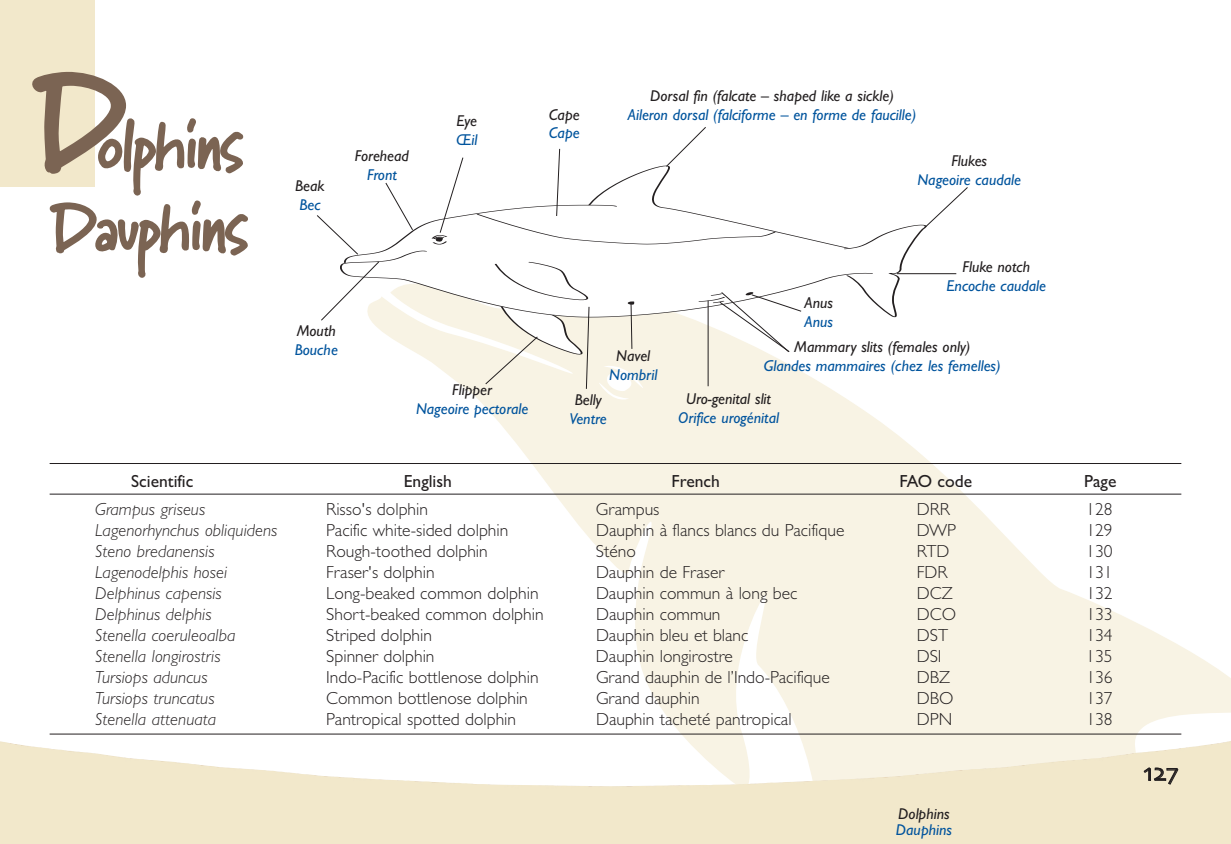
<style>
.page{position:relative;width:1231px;height:844px;background:#fff}
.page>*{position:absolute;margin:0;border:0;box-sizing:border-box;transform-origin:0 0}
.t1{font:700 126px "Marydal";color:#7b6453}
.t2{font:700 63px/82.1px "Marydal";letter-spacing:-.02em;color:#7b6453;text-align:right}
.t3{font:24.5px "Skia";color:#231f20}
.t4{font:300 17.5px "Gill Sans";color:#231f20}
.t5{font:italic 300 17.5px "Gill Sans";letter-spacing:.005em;color:#231f20}
.t6{font:17.5px "Gill Sans";color:#231f20}
.t7{font:italic 15.75px "Gill Sans";color:#01549d}
.t8{font:italic 15.75px "Gill Sans";color:#231f20}
</style>
<div class="page">
<svg style="left:367px;top:405px;width:863px;height:332px;fill:#f8f3e4"></svg>
<hr style="left:50px;top:463px;width:1131px;height:1px;background:#231f20">
<hr style="left:50px;top:493px;width:1131px;height:1px;background:#231f20">
<hr style="left:50px;top:733px;width:1131px;height:1px;background:#231f20">
<svg style="left:317px;top:127px;width:650px;height:278px"></svg>
<h1 class="t1" style="left:37px;top:47px;width:88px">D</h1>
<h2 class="t2" style="left:52px;top:103px;width:197px">olphins<br>Dauphins</h2>
<p class="t8" style="left:295px;top:180px;width:31px">Beak</p>
<p class="t7" style="left:299px;top:199px;width:22px">Bec</p>
<p class="t8" style="left:355px;top:149px;width:56px">Forehead</p>
<p class="t7" style="left:367px;top:168px;width:31px">Front</p>
<p class="t8" style="left:456px;top:115px;width:22px">Eye</p>
<p class="t7" style="left:456px;top:134px;width:23px">Œil</p>
<p class="t8" style="left:297px;top:324px;width:41px">Mouth</p>
<p class="t7" style="left:295px;top:343px;width:45px">Bouche</p>
<p class="t8" style="left:452px;top:383px;width:41px">Flipper</p>
<p class="t7" style="left:416px;top:402px;width:114px">Nageoire pectorale</p>
<p class="t8" style="left:549px;top:108px;width:32px">Cape</p>
<p class="t7" style="left:549px;top:127px;width:32px">Cape</p>
<p class="t8" style="left:650px;top:89px;width:245px">Dorsal fin (falcate – shaped like a sickle)</p>
<p class="t7" style="left:627px;top:108px;width:290px">Aileron dorsal (falciforme – en forme de faucille)</p>
<p class="t8" style="left:951px;top:154px;width:37px">Flukes</p>
<p class="t7" style="left:917px;top:173px;width:105px">Nageoire caudale</p>
<p class="t8" style="left:616px;top:350px;width:35px">Navel</p>
<p class="t7" style="left:609px;top:368px;width:50px">Nombril</p>
<p class="t8" style="left:804px;top:296px;width:30px">Anus</p>
<p class="t7" style="left:804px;top:315px;width:30px">Anus</p>
<p class="t8" style="left:962px;top:260px;width:69px">Fluke notch</p>
<p class="t7" style="left:946px;top:279px;width:101px">Encoche caudale</p>
<p class="t8" style="left:794px;top:340px;width:178px">Mammary slits (females only)</p>
<p class="t7" style="left:763px;top:359px;width:238px">Glandes mammaires (chez les femelles)</p>
<p class="t8" style="left:574px;top:394px;width:28px">Belly</p>
<p class="t7" style="left:569px;top:413px;width:39px">Ventre</p>
<p class="t8" style="left:686px;top:392px;width:86px">Uro-genital slit</p>
<p class="t7" style="left:678px;top:411px;width:102px">Orifice urogénital</p>
<p class="t6" style="left:131px;top:471px;width:64px">Scientific</p>
<p class="t6" style="left:404px;top:471px;width:50px">English</p>
<p class="t6" style="left:671px;top:471px;width:50px">French</p>
<p class="t6" style="left:899px;top:471px;width:74px">FAO code</p>
<p class="t6" style="left:1084px;top:471px;width:34px">Page</p>
<p class="t5" style="left:95px;top:502px;width:112px">Grampus griseus</p>
<p class="t4" style="left:326px;top:502px;width:103px">Risso's dolphin</p>
<p class="t4" style="left:596px;top:502px;width:65px">Grampus</p>
<p class="t4" style="left:916px;top:502px;width:35px">DRR</p>
<p class="t4" style="left:1086px;top:502px;width:28px">128</p>
<p class="t5" style="left:95px;top:523px;width:184px">Lagenorhynchus obliquidens</p>
<p class="t4" style="left:326px;top:523px;width:183px">Pacific white-sided dolphin</p>
<p class="t4" style="left:596px;top:523px;width:250px">Dauphin à flancs blancs du Pacifique</p>
<p class="t4" style="left:916px;top:523px;width:41px">DWP</p>
<p class="t4" style="left:1086px;top:523px;width:28px">129</p>
<p class="t5" style="left:95px;top:544px;width:121px">Steno bredanensis</p>
<p class="t4" style="left:326px;top:544px;width:163px">Rough-toothed dolphin</p>
<p class="t4" style="left:596px;top:544px;width:41px">Sténo</p>
<p class="t4" style="left:916px;top:544px;width:34px">RTD</p>
<p class="t4" style="left:1086px;top:544px;width:28px">130</p>
<p class="t5" style="left:95px;top:565px;width:133px">Lagenodelphis hosei</p>
<p class="t4" style="left:326px;top:565px;width:110px">Fraser's dolphin</p>
<p class="t4" style="left:596px;top:565px;width:130px">Dauphin de Fraser</p>
<p class="t4" style="left:916px;top:565px;width:32px">FDR</p>
<p class="t4" style="left:1086px;top:565px;width:28px">131</p>
<p class="t5" style="left:95px;top:586px;width:128px">Delphinus capensis</p>
<p class="t4" style="left:326px;top:586px;width:214px">Long-beaked common dolphin</p>
<p class="t4" style="left:596px;top:586px;width:203px">Dauphin commun à long bec</p>
<p class="t4" style="left:916px;top:586px;width:37px">DCZ</p>
<p class="t4" style="left:1086px;top:586px;width:28px">132</p>
<p class="t5" style="left:95px;top:607px;width:118px">Delphinus delphis</p>
<p class="t4" style="left:326px;top:607px;width:219px">Short-beaked common dolphin</p>
<p class="t4" style="left:596px;top:607px;width:126px">Dauphin commun</p>
<p class="t4" style="left:916px;top:607px;width:41px">DCO</p>
<p class="t4" style="left:1086px;top:607px;width:28px">133</p>
<p class="t5" style="left:95px;top:628px;width:142px">Stenella coeruleoalba</p>
<p class="t4" style="left:326px;top:628px;width:107px">Striped dolphin</p>
<p class="t4" style="left:596px;top:628px;width:154px">Dauphin bleu et blanc</p>
<p class="t4" style="left:916px;top:628px;width:33px">DST</p>
<p class="t4" style="left:1086px;top:628px;width:28px">134</p>
<p class="t5" style="left:95px;top:649px;width:127px">Stenella longirostris</p>
<p class="t4" style="left:326px;top:649px;width:110px">Spinner dolphin</p>
<p class="t4" style="left:596px;top:649px;width:138px">Dauphin longirostre</p>
<p class="t4" style="left:916px;top:649px;width:26px">DSI</p>
<p class="t4" style="left:1086px;top:649px;width:28px">135</p>
<p class="t5" style="left:95px;top:670px;width:114px">Tursiops aduncus</p>
<p class="t4" style="left:326px;top:670px;width:214px">Indo-Pacific bottlenose dolphin</p>
<p class="t4" style="left:596px;top:670px;width:235px">Grand dauphin de l’Indo-Pacifique</p>
<p class="t4" style="left:916px;top:670px;width:35px">DBZ</p>
<p class="t4" style="left:1086px;top:670px;width:28px">136</p>
<p class="t5" style="left:95px;top:691px;width:121px">Tursiops truncatus</p>
<p class="t4" style="left:326px;top:691px;width:203px">Common bottlenose dolphin</p>
<p class="t4" style="left:596px;top:691px;width:105px">Grand dauphin</p>
<p class="t4" style="left:916px;top:691px;width:38px">DBO</p>
<p class="t4" style="left:1086px;top:691px;width:28px">137</p>
<p class="t5" style="left:95px;top:712px;width:123px">Stenella attenuata</p>
<p class="t4" style="left:326px;top:712px;width:191px">Pantropical spotted dolphin</p>
<p class="t4" style="left:596px;top:712px;width:197px">Dauphin tacheté pantropical</p>
<p class="t4" style="left:916px;top:712px;width:37px">DPN</p>
<p class="t4" style="left:1086px;top:712px;width:28px">138</p>
<p class="t8" style="left:898px;top:807px;width:53px">Dolphins</p>
<p class="t7" style="left:895px;top:823px;width:58px">Dauphins</p>
<h3 class="t3" style="left:1143px;top:757px;width:36px">127</h3>
</div>
